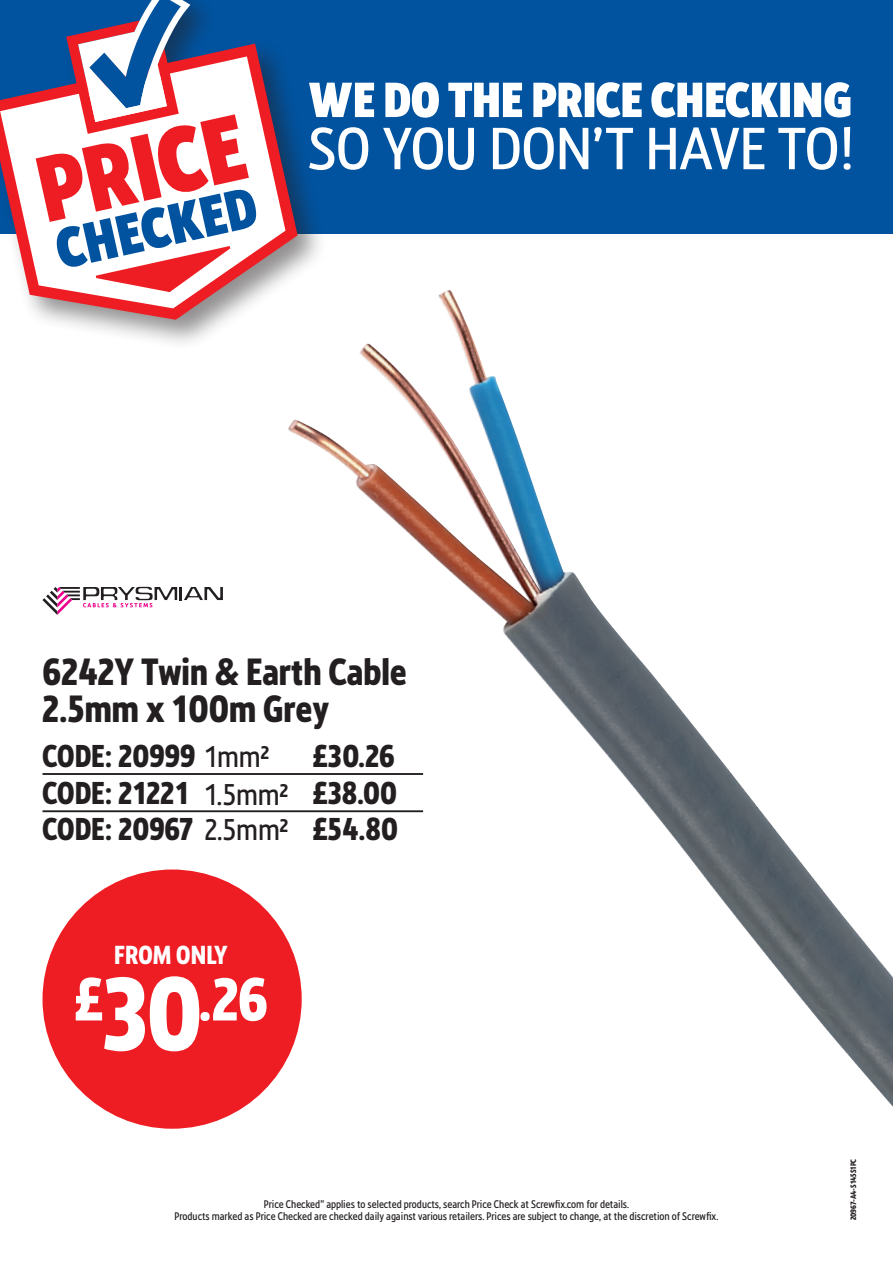
<style>
.page{position:relative;width:893px;height:1263px;background:#fff}
.page>*{position:absolute;margin:0;border:0;box-sizing:border-box;transform-origin:0 0}
.SFX_Selling_Price{font:700 57.75px "Screwfix";color:#fff}
.Item_heading-K{font:700 36px/37.5px "Screwfix";color:#231f20}
.CODE_with_rule-tabl{font:700 30px "Screwfix";color:#231f20}
.CODE_with_NO_rule{font:700 30px "Screwfix";color:#231f20}
.SFX_Price_Only--A{font:700 24.75px "Screwfix";letter-spacing:.01em;color:#fff}
.Was_price_info_k-cen{font:10.5px/12px "Screwfix";letter-spacing:-.005em;color:#231f20;text-align:center}
.POS_codeonside-K{font:700 7.5px "Screwfix";color:#231f20}
.s1{font-weight:400;font-size:28.5px}
.s2{font-size:99px}
</style>
<div class="page">
<div style="left:0;top:0;width:893px;height:234px;background:#0153a0"></div>
<div style="left:0;top:0;width:329px;height:351px;background:#231f20;opacity:.5"></div>
<svg style="left:0;top:44px;width:298px;height:276px"></svg>
<svg style="left:36px;top:0;width:222px;height:292px"></svg>
<svg style="left:309px;top:82px;width:541px;height:36px"></svg>
<svg style="left:309px;top:127px;width:542px;height:43px"></svg>
<div style="left:43px;top:869px;width:259px;height:260px;background:#ee1d23;border-radius:50%"></div>
<img style="left:286px;top:290px;width:607px;height:817px">
<svg style="left:42px;top:587px;width:181px;height:28px"></svg>
<hr style="left:43px;top:773px;width:380px;height:2px;background:#231f20">
<hr style="left:43px;top:810px;width:380px;height:2px;background:#231f20">
<p class="Item_heading-K" style="left:43px;top:652px;width:366px">6242Y Twin &amp; Earth Cable<br>2.5mm x 100m Grey</p>
<p class="CODE_with_rule-tabl" style="left:43px;top:735px;width:228px">CODE: 20999 <span class="s1">1mm²</span></p>
<p class="CODE_with_rule-tabl" style="left:313px;top:735px;width:84px">£30.26</p>
<p class="CODE_with_rule-tabl" style="left:43px;top:773px;width:356px">CODE: 21221 <span class="s1">1.5mm²</span> £38.00</p>
<p class="CODE_with_NO_rule" style="left:43px;top:808px;width:357px">CODE: 20967 <span class="s1">2.5mm²</span> £54.80</p>
<p class="SFX_Price_Only--A" style="left:114px;top:938px;width:115px">FROM ONLY</p>
<p class="SFX_Selling_Price" style="left:74px;top:960px;width:196px">£<span class="s2">30</span>.26</p>
<p class="Was_price_info_k-cen" style="left:175px;top:1198px;width:545px">Price Checked” applies to selected products, search Price Check at Screwfix.com for details.<br>Products marked as Price Checked are checked daily against various retailers. Prices are subject to change, at the discretion of Screwfix.</p>
<p class="POS_codeonside-K" style="left:848px;top:1220px;width:63px;rotate:-90deg">20967-A4-S145S1PC</p>
</div>
